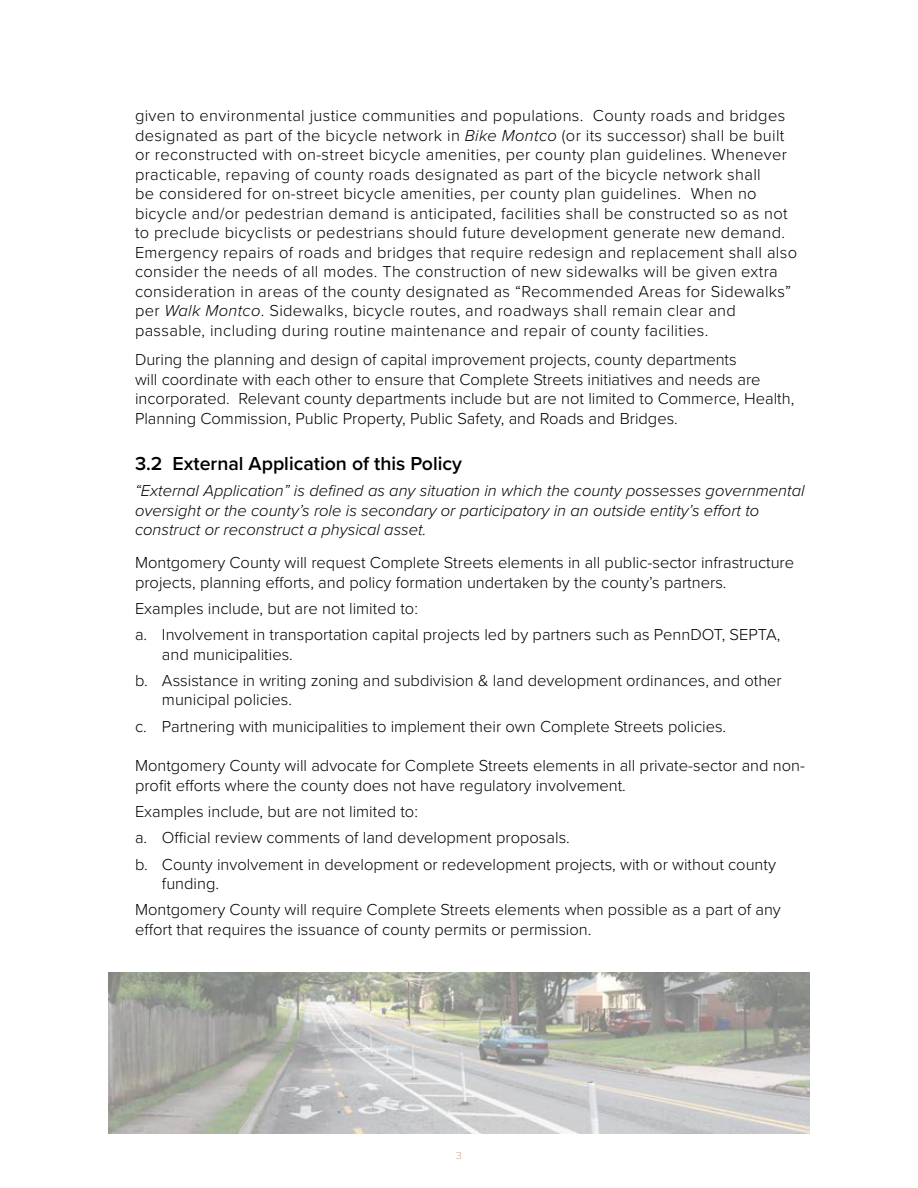
<style>
.page{position:relative;width:918px;height:1188px;background:#fff}
.page>*{position:absolute;margin:0;border:0;box-sizing:border-box;transform-origin:0 0}
.t1{font:600 19.5px "Proxima Nova";color:#000}
.t2{font:300 16.5px/26.2px "Proxima Nova";color:#000}
.t3{font:300 16.5px/19.5px "Proxima Nova";letter-spacing:.02em;color:#000}
.t4{font:italic 300 16.5px/19.5px "Proxima Nova";color:#000}
.t5{font:100 10.5px "Proxima Nova T";color:#c8622a}
.s1{font-style:italic}
</style>
<div class="page">
<img style="left:108px;top:972px;width:702px;height:162px">
<p class="t3" style="left:135px;top:105px;width:664px">given to environmental justice communities and populations. County roads and bridges designated as part of the bicycle network in <span class="s1">Bike Montco</span> (or its successor) shall be built or reconstructed with on-street bicycle amenities, per county plan guidelines. Whenever practicable, repaving of county roads designated as part of the bicycle network shall<br>be considered for on-street bicycle amenities, per county plan guidelines. When no bicycle and/or pedestrian demand is anticipated, facilities shall be constructed so as not to preclude bicyclists or pedestrians should future development generate new demand.<br>Emergency repairs of roads and bridges that require redesign and replacement shall also consider the needs of all modes. The construction of new sidewalks will be given extra consideration in areas of the county designated as “Recommended Areas for Sidewalks” per <span class="s1">Walk Montco</span>. Sidewalks, bicycle routes, and roadways shall remain clear and passable, including during routine maintenance and repair of county facilities.</p>
<p class="t2" style="left:135px;top:349px;width:661px;line-height:19.5px">During the planning and design of capital improvement projects, county departments<br>will coordinate with each other to ensure that Complete Streets initiatives and needs are incorporated. Relevant county departments include but are not limited to Commerce, Health, Planning Commission, Public Property, Public Safety, and Roads and Bridges.</p>
<p class="t1" style="left:135px;top:449px;width:329px">3.2 External Application of this Policy</p>
<p class="t4" style="left:135px;top:480px;width:671px">“External Application” is defined as any situation in which the county possesses governmental oversight or the county’s role is secondary or participatory in an outside entity’s effort to construct or reconstruct a physical asset.</p>
<p class="t2" style="left:135px;top:552px;width:661px;line-height:19.5px">Montgomery County will request Complete Streets elements in all public-sector infrastructure projects, planning efforts, and policy formation undertaken by the county’s partners.</p>
<p class="t2" style="left:135px;top:594px;width:647px">Examples include, but are not limited to:<br>a. Involvement in transportation capital projects led by partners such as PennDOT, SEPTA,</p>
<p class="t2" style="left:135px;top:640px;width:648px;text-indent:27px">and municipalities.<br>b. Assistance in writing zoning and subdivision &amp; land development ordinances, and other</p>
<p class="t2" style="left:135px;top:686px;width:593px;text-indent:27px">municipal policies.<br>c. Partnering with municipalities to implement their own Complete Streets policies.</p>
<p class="t2" style="left:135px;top:755px;width:672px;line-height:19.5px">Montgomery County will advocate for Complete Streets elements in all private-sector and non&shy;profit efforts where the county does not have regulatory involvement.</p>
<p class="t2" style="left:135px;top:798px;width:643px">Examples include, but are not limited to:<br>a. Official review comments of land development proposals.<br>b. County involvement in development or redevelopment projects, with or without county</p>
<p class="t2" style="left:135px;top:870px;width:647px;text-indent:27px">funding.<br>Montgomery County will require Complete Streets elements when possible as a part of any</p>
<p class="t2" style="left:135px;top:915px;width:458px">effort that requires the issuance of county permits or permission.</p>
<p class="t5" style="left:456px;top:1147px;width:7px">3</p>
</div>
